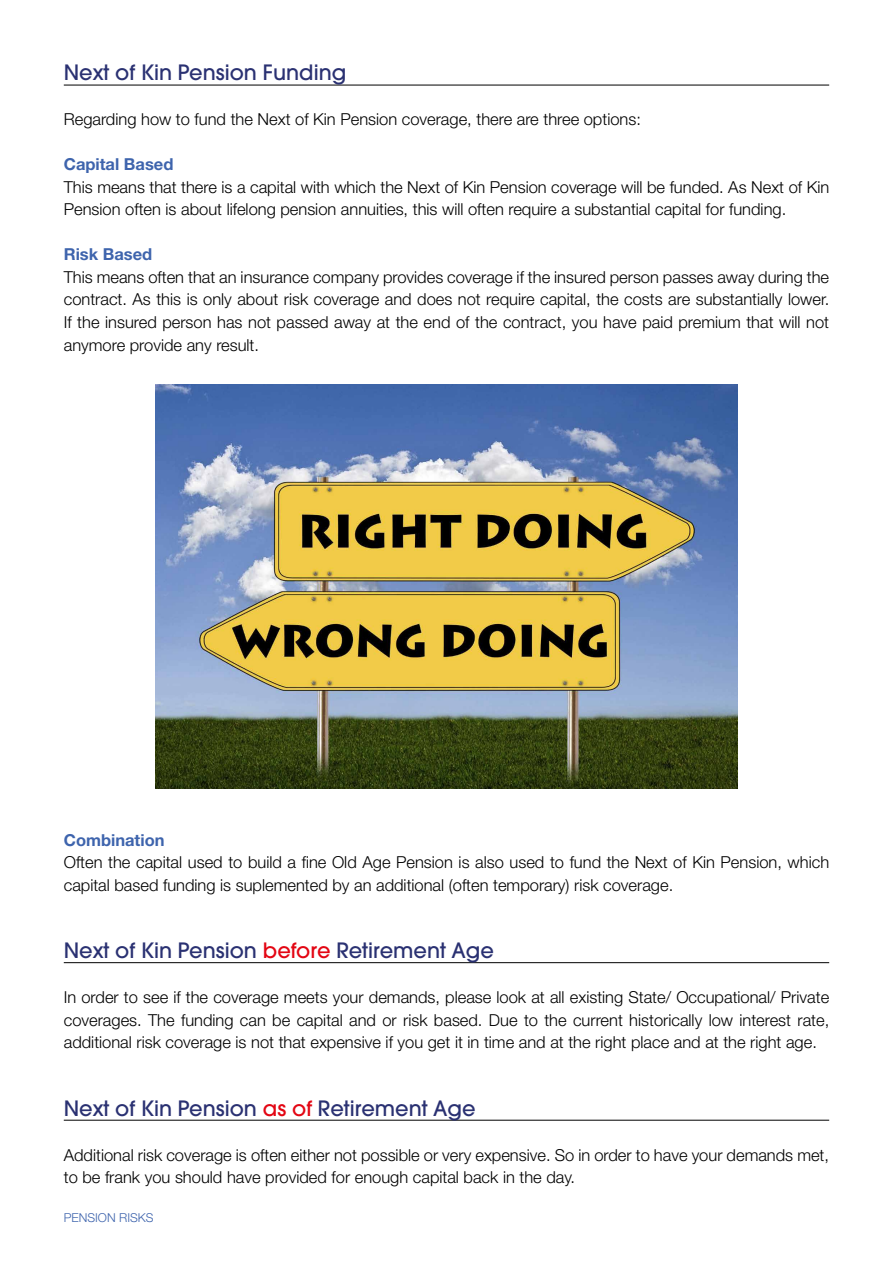
<style>
.page{position:relative;width:893px;height:1263px;background:#fff}
.page>*{position:absolute;margin:0;border:0;box-sizing:border-box;transform-origin:0 0}
.t1{font:500 21px "Avant Garde";color:#2a3172}
.t2{font:300 16.5px/22.5px "Helvetica Neue LT";color:#000}
.t3{font:700 16.5px "Helvetica Neue LT";color:#3e64ad}
.t4{font:300 12.3px "Helvetica Neue LT";color:#3e64ad}
.s1{color:#e30613}
</style>
<div class="page">
<hr style="left:64px;top:85px;width:765px;height:1px;background:#000">
<hr style="left:64px;top:962px;width:765px;height:1px;background:#000">
<hr style="left:64px;top:1120px;width:765px;height:1px;background:#000">
<img style="left:155px;top:385px;width:583px;height:404px">
<p class="t1" style="left:64px;top:60px;width:284px">Next of Kin Pension Funding</p>
<p class="t2" style="left:64px;top:108px;width:579px">Regarding how to fund the Next of Kin Pension coverage, there are three options:</p>
<p class="t3" style="left:64px;top:154px;width:111px">Capital Based</p>
<p class="t2" style="left:64px;top:175px;width:767px">This means that there is a capital with which the Next of Kin Pension coverage will be funded. As Next of Kin<br>Pension often is about lifelong pension annuities, this will often require a substantial capital for funding.</p>
<p class="t3" style="left:64px;top:244px;width:90px">Risk Based</p>
<p class="t2" style="left:64px;top:265px;width:767px;text-align:justify">This means often that an insurance company provides coverage if the insured person passes away during the contract. As this is only about risk coverage and does not require capital, the costs are substantially lower.<br>If the insured person has not passed away at the end of the contract, you have paid premium that will not anymore provide any result.</p>
<p class="t3" style="left:64px;top:829px;width:102px">Combination</p>
<p class="t2" style="left:64px;top:851px;width:767px">Often the capital used to build a fine Old Age Pension is also used to fund the Next of Kin Pension, which capital based funding is suplemented by an additional (often temporary) risk coverage.</p>
<p class="t1" style="left:64px;top:937px;width:432px">Next of Kin Pension <span class="s1">before</span> Retirement Age</p>
<p class="t2" style="left:64px;top:985px;width:767px;text-align:justify">In order to see if the coverage meets your demands, please look at all existing State/ Occupational/ Private coverages. The funding can be capital and or risk based. Due to the current historically low interest rate, additional risk coverage is not that expensive if you get it in time and at the right place and at the right age.</p>
<p class="t1" style="left:64px;top:1095px;width:413px">Next of Kin Pension <span class="s1">as of</span> Retirement Age</p>
<p class="t2" style="left:64px;top:1143px;width:767px">Additional risk coverage is often either not possible or very expensive. So in order to have your demands met, to be frank you should have provided for enough capital back in the day.</p>
<p class="t4" style="left:64px;top:1210px;width:91px">PENSION RISKS</p>
</div>
